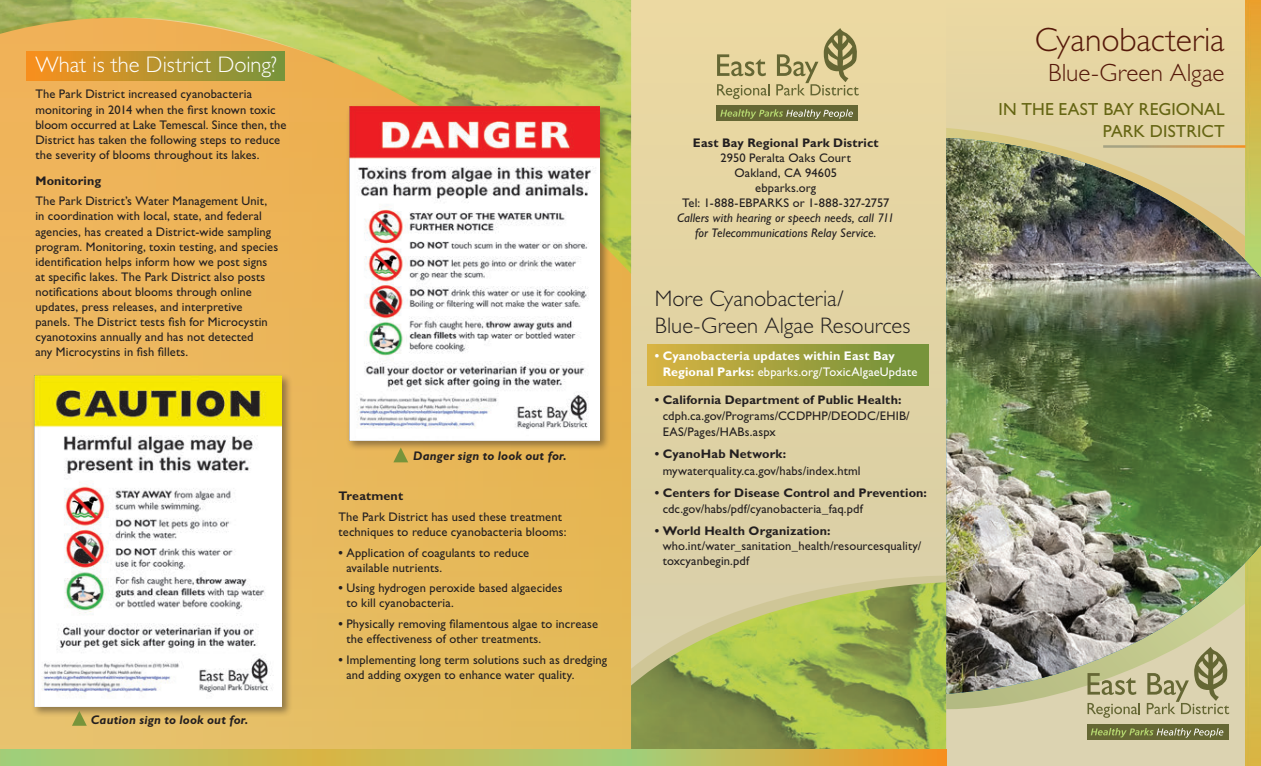
<style>
.page{position:relative;width:1261px;height:766px;background:#fff}
.page>*{position:absolute;margin:0;border:0;box-sizing:border-box;transform-origin:0 0}
.t1{font:300 33.75px "Gill Sans Std";letter-spacing:-.005em;color:#56190a}
.t2{font:300 25px "Gill Sans Std";letter-spacing:.005em;color:#56190a}
.t3{font:300 22.5px/27px "Gill Sans Std";color:#231f20}
.t4{font:300 22.5px "Gill Sans Std";color:#fff}
.t5{font:17.5px/22.5px "Gill Sans Std";letter-spacing:.005em;color:#656513;text-align:right}
.t6{font:12.5px/15px "Gill Sans Std";letter-spacing:.01em;color:#231f20}
.t7{font:700 12.5px "Gill Sans Std";letter-spacing:.01em;color:#231f20}
.t8{font:700 12.5px/16.2px "Gill Sans Std";letter-spacing:.01em;color:#fff}
.t9{font:italic 12.5px/15px "Gill Sans Std";letter-spacing:.005em;color:#231f20;text-align:center}
.t10{font:italic 700 12.5px "Gill Sans Std";letter-spacing:.01em;color:#231f20}
.s1{font-weight:700}
.s2{font-weight:400}
</style>
<div class="page">
<svg style="left:0;top:274px;width:631px;height:474px;background:#e7b95c"></svg>
<div style="left:631px;top:0;width:322px;height:708px;background:#e3d4a3"></div>
<div style="left:946px;top:0;width:314px;height:765px;background:#dcd3b1"></div>
<div style="left:946px;top:0;width:310px;height:274px;background:#e6d6a3"></div>
<svg style="left:946px;top:128px;width:191px;height:580px"></svg>
<img style="left:1245px;top:0;width:15px;height:765px">
<img style="left:946px;top:138px;width:314px;height:555px">
<hr style="left:1103px;top:145px;width:142px;height:3px;background:#fff">
<div style="left:1086px;top:724px;width:142px;height:15px;background:#656734"></div>
<svg style="left:1087px;top:672px;width:49px;height:22px"></svg>
<svg style="left:1087px;top:702px;width:53px;height:15px"></svg>
<svg style="left:1146px;top:646px;width:83px;height:67px"></svg>
<svg style="left:1091px;top:728px;width:132px;height:9px"></svg>
<div style="left:716px;top:106px;width:142px;height:15px;background:#656734"></div>
<svg style="left:717px;top:54px;width:48px;height:22px"></svg>
<svg style="left:717px;top:84px;width:52px;height:15px"></svg>
<svg style="left:776px;top:28px;width:82px;height:67px"></svg>
<svg style="left:720px;top:109px;width:133px;height:10px"></svg>
<img style="left:0;top:0;width:631px;height:274px">
<svg style="left:865px;top:575px;width:81px;height:7px"></svg>
<img style="left:631px;top:582px;width:315px;height:166px">
<svg style="left:0;top:748px;width:946px;height:17px;background:#c3bc59"></svg>
<div style="left:648px;top:345px;width:280px;height:40px;background:linear-gradient(to right,#d8b342,#6e903a)"></div>
<div style="left:27px;top:51px;width:257px;height:29px;background:linear-gradient(to right,#fa911e,#78953d)"></div>
<div style="left:31px;top:373px;width:262px;height:343px;background:#231f20;opacity:.45"></div>
<img style="left:34px;top:376px;width:248px;height:330px">
<div style="left:346px;top:104px;width:264px;height:347px;background:#231f20;opacity:.45"></div>
<img style="left:349px;top:107px;width:250px;height:333px">
<svg style="left:393px;top:447px;width:15px;height:15px"></svg>
<svg style="left:72px;top:710px;width:15px;height:15px"></svg>
<h3 class="t4" style="left:35px;top:52px;width:243px">What is the District Doing?</h3>
<p class="t6" style="left:35px;top:87px;width:252px">The Park District increased cyanobacteria monitoring in 2014 when the first known toxic bloom occurred at Lake Temescal. Since then, the District has taken the following steps to reduce the severity of blooms throughout its lakes.</p>
<p class="t7" style="left:35px;top:173px;width:67px">Monitoring</p>
<p class="t6" style="left:35px;top:194px;width:244px">The Park District’s Water Management Unit, in coordination with local, state, and federal agencies, has created a District-wide sampling program. Monitoring, toxin testing, and species identification helps inform how we post signs at specific lakes. The Park District also posts notifications about blooms through online updates, press releases, and interpretive panels. The District tests fish for Microcystin cyanotoxins annually and has not detected<br>any Microcystins in fish fillets.</p>
<p class="t10" style="left:91px;top:712px;width:159px">Caution sign to look out for.</p>
<p class="t10" style="left:413px;top:448px;width:155px">Danger sign to look out for.</p>
<p class="t7" style="left:338px;top:488px;width:66px">Treatment</p>
<p class="t6" style="left:338px;top:509px;width:229px">The Park District has used these treatment techniques to reduce cyanobacteria blooms:</p>
<p class="t6" style="left:346px;top:544px;width:184px;text-indent:-8px"><span class="s1">•</span> Application of coagulants to reduce available nutrients.</p>
<p class="t6" style="left:346px;top:580px;width:218px;text-indent:-8px"><span class="s1">•</span> Using hydrogen peroxide based algaecides to kill cyanobacteria.</p>
<p class="t6" style="left:346px;top:616px;width:253px;text-indent:-8px"><span class="s1">•</span> Physically removing filamentous algae to increase the effectiveness of other treatments.</p>
<p class="t6" style="left:346px;top:651px;width:262px;text-indent:-8px"><span class="s1">•</span> Implementing long term solutions such as dredging and adding oxygen to enhance water quality.</p>
<p class="t7" style="left:693px;top:135px;width:187px">East Bay Regional Park District</p>
<p class="t6" style="left:682px;top:150px;width:209px;text-align:center">2950 Peralta Oaks Court<br>Oakland, CA 94605<br>ebparks.org<br>Tel: 1-888-EBPARKS or 1-888-327-2757</p>
<p class="t9" style="left:677px;top:210px;width:219px">Callers with hearing or speech needs, call 711 for Telecommunications Relay Service.</p>
<h3 class="t3" style="left:654px;top:284px;width:257px">More Cyanobacteria/<br>Blue-Green Algae Resources</h3>
<p class="t8" style="left:662px;top:347px;width:256px;text-indent:-8px">• Cyanobacteria updates within East Bay<br>Regional Parks: <span class="s2">ebparks.org/ToxicAlgaeUpdate</span></p>
<p class="t7" style="left:654px;top:392px;width:248px">• California Department of Public Health:</p>
<p class="t6" style="left:662px;top:407px;width:249px;line-height:16.2px">cdph.ca.gov/Programs/CCDPHP/DEODC/EHIB/<br>EAS/Pages/HABs.aspx</p>
<p class="t7" style="left:654px;top:446px;width:133px">• CyanoHab Network:</p>
<p class="t6" style="left:662px;top:462px;width:199px">mywaterquality.ca.gov/habs/index.html</p>
<p class="t7" style="left:654px;top:484px;width:274px">• Centers for Disease Control and Prevention:</p>
<p class="t6" style="left:662px;top:501px;width:202px">cdc.gov/habs/pdf/cyanobacteria_faq.pdf</p>
<p class="t7" style="left:654px;top:522px;width:177px">• World Health Organization:</p>
<p class="t6" style="left:662px;top:537px;width:260px">who.int/water_sanitation_health/resourcesquality/ toxcyanbegin.pdf</p>
<h1 class="t1" style="left:1034px;top:21px;width:191px">Cyanobacteria</h1>
<h2 class="t2" style="left:1048px;top:59px;width:178px">Blue-Green Algae</h2>
<h3 class="t5" style="left:998px;top:98px;width:228px">IN THE EAST BAY REGIONAL<br>PARK DISTRICT</h3>
</div>
